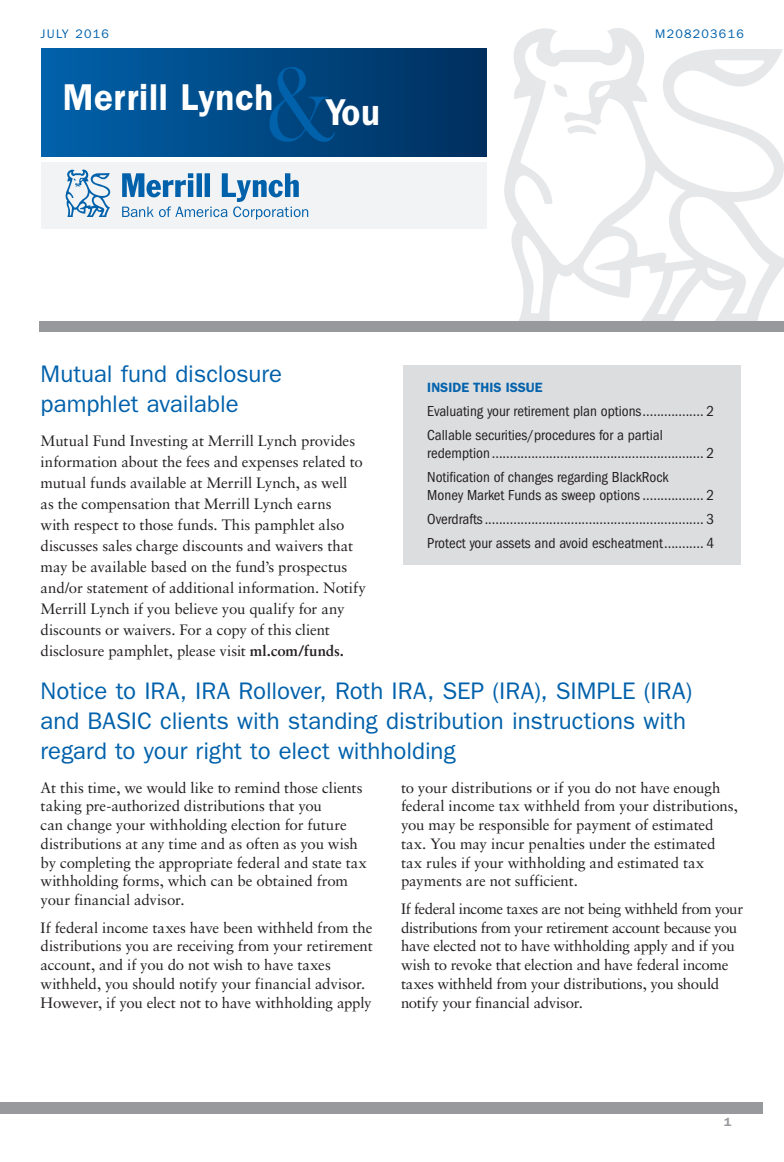
<style>
.page{position:relative;width:784px;height:1162px;background:#fff}
.page>*{position:absolute;margin:0;border:0;box-sizing:border-box;transform-origin:0 0}
.t1{font:107.7px "Bask Old Face";color:#0161ab;scale:.93 1}
.t2{font:600 45px "ITC Franklin Gothic Std";color:#fff;scale:.93 1}
.t3{font:600 37.5px "ITC Franklin Gothic Std";letter-spacing:.02em;color:#fff;scale:.93 1}
.t4{font:24px/30px "ITC Franklin Gothic Std";color:#0161ab}
.t5{font:15px/18.8px "Sabon";letter-spacing:-.01em;color:#231f20}
.t6{font:condensed 15px/24px "ITC Franklin Gothic Std";color:#231f20}
.t7{font:600 13.5px "ITC Franklin Gothic Std";color:#0463ad}
.t8{font:12.45px "ITC Franklin Gothic Std";letter-spacing:.1em;color:#0161ab}
.t9{font:600 12px "ITC Franklin Gothic Std";color:#97999c}
.s1{font-size:37.5px}
.s2{font-weight:700}
</style>
<div class="page">
<div style="left:0;top:1101px;width:761px;height:12px;background:#97999c"></div>
<div style="left:41px;top:49px;width:445px;height:108px;background:linear-gradient(to right,#0161aa,#002f5e)"></div>
<div style="left:41px;top:162px;width:445px;height:67px;background:#f2f3f4"></div>
<svg style="left:65px;top:169px;width:45px;height:48px"></svg>
<svg style="left:122px;top:173px;width:186px;height:46px"></svg>
<div style="left:40px;top:321px;width:743px;height:10px;background:#97999c"></div>
<div style="left:403px;top:365px;width:337px;height:200px;background:#dcdddf"></div>
<svg style="left:504px;top:28px;width:279px;height:292px"></svg>
<p class="t8" style="left:41px;top:26px;width:70px">JULY 2016</p>
<h1 class="t1" style="left:268px;top:45px;width:74px">&amp;</h1>
<h3 class="t3" style="left:63px;top:75px;width:228px">Merrill Lynch</h3>
<h2 class="t2" style="left:313px;top:83px;width:73px">Y<span class="s1">Y</span>o u<span class="s1">o u</span></h2>
<p class="t8" style="left:655px;top:26px;width:90px">M208203616</p>
<h3 class="t4" style="left:41px;top:359px;width:243px">Mutual fund disclosure pamphlet available</h3>
<p class="t5" style="left:41px;top:429px;width:327px;line-height:21px">Mutual Fund Investing at Merrill Lynch provides information about the fees and expenses related to mutual funds available at Merrill Lynch, as well<br>as the compensation that Merrill Lynch earns<br>with respect to those funds. This pamphlet also discusses sales charge discounts and waivers that may be available based on the fund’s prospectus and/or statement of additional information. Notify Merrill Lynch if you believe you qualify for any discounts or waivers. For a copy of this client disclosure pamphlet, please visit <span class="s2">ml.com/funds.</span></p>
<p class="t7" style="left:427px;top:379px;width:117px">INSIDE THIS ISSUE</p>
<p class="t6" style="left:427px;top:399px;width:288px">Evaluating your retirement plan options................. 2<br>Callable securities/procedures for a partial</p>
<p class="t6" style="left:427px;top:441px;width:288px">redemption ........................................................... 2<br>Notification of changes regarding BlackRock</p>
<p class="t6" style="left:427px;top:483px;width:288px;text-align:justify">Money Market Funds as sweep options ................. 2<br>Overdrafts............................................................. 3<br>Protect your assets and avoid escheatment........... 4</p>
<h3 class="t4" style="left:41px;top:676px;width:653px">Notice to IRA, IRA Rollover, Roth IRA, SEP (IRA), SIMPLE (IRA) and BASIC clients with standing distribution instructions with regard to your right to elect withholding</h3>
<p class="t5" style="left:41px;top:777px;width:328px">At this time, we would like to remind those clients taking pre-authorized distributions that you<br>can change your withholding election for future distributions at any time and as often as you wish by completing the appropriate federal and state tax withholding forms, which can be obtained from your financial advisor.</p>
<p class="t5" style="left:41px;top:917px;width:333px">If federal income taxes have been withheld from the distributions you are receiving from your retirement account, and if you do not wish to have taxes withheld, you should notify your financial advisor.<br>However, if you elect not to have withholding apply</p>
<p class="t5" style="left:401px;top:777px;width:338px">to your distributions or if you do not have enough federal income tax withheld from your distributions, you may be responsible for payment of estimated tax. You may incur penalties under the estimated tax rules if your withholding and estimated tax payments are not sufficient.</p>
<p class="t5" style="left:401px;top:898px;width:343px">If federal income taxes are not being withheld from your distributions from your retirement account because you have elected not to have withholding apply and if you wish to revoke that election and have federal income taxes withheld from your distributions, you should notify your financial advisor.</p>
<p class="t9" style="left:723px;top:1114px;width:9px">1</p>
</div>
